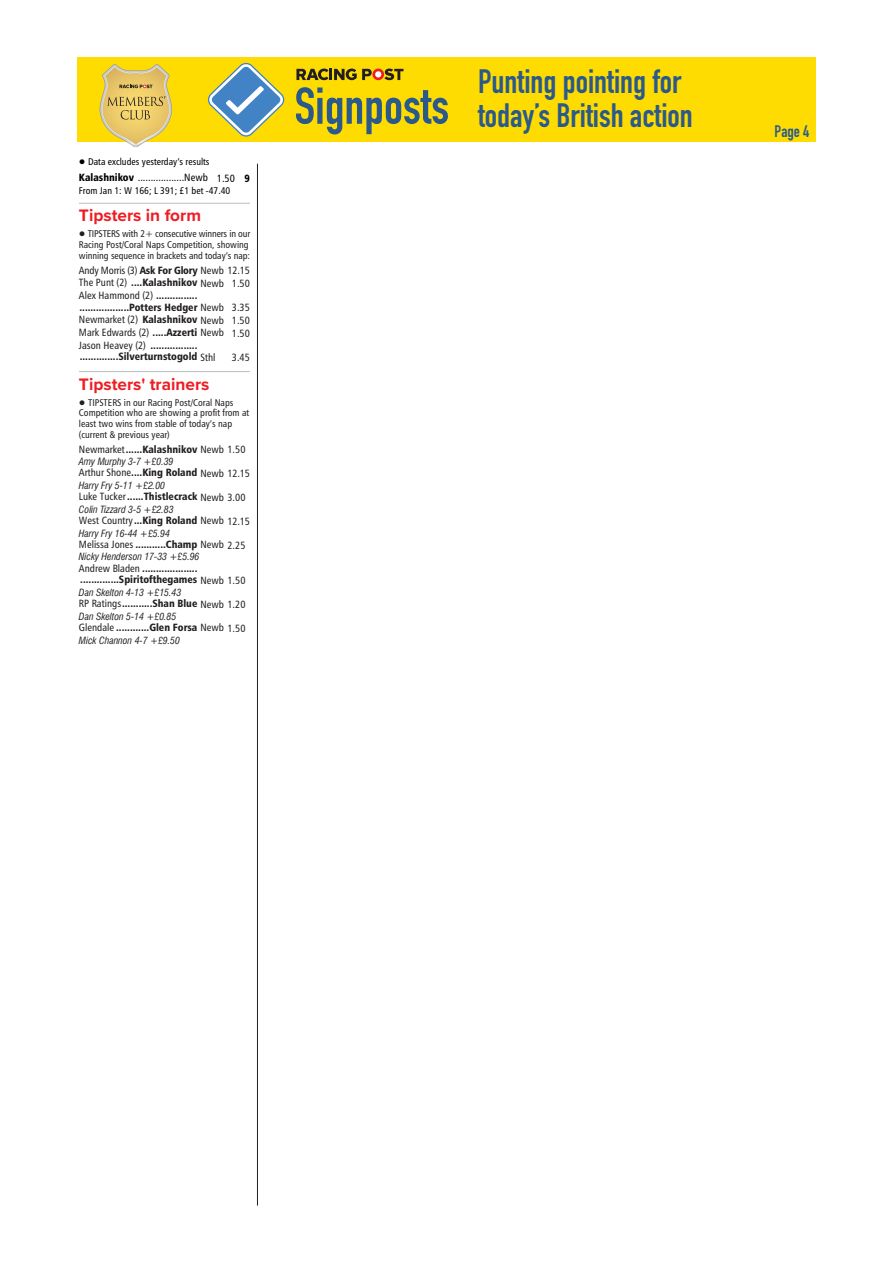
<style>
.page{position:relative;width:893px;height:1263px;background:#fff}
.page>*{position:absolute;margin:0;border:0;box-sizing:border-box;transform-origin:0 0}
.t1{font:51px "DIN Engschrift Std";color:#2b5a8a}
.t2{font:33.3px/34.5px "DIN Engschrift Std";color:#2b5a8a}
.t3{font:700 17.25px "Proxima Nova";color:#ee1d23}
.t4{font:16.5px "DIN Engschrift Std";color:#2b5a8a}
.t5{font:10.5px/12.8px "Humanist 777 BT Roman Condensed B";color:#231f20}
.t6{font:10.5px/11.6px "Humanist 777 BT Black Condensed B";color:#231f20}
.t7{font:10.5px "Humanist 777 BT Roman Condensed B";color:#000}
.t8{font:9.75px/10.8px "Humanist 777 BT Roman Condensed B";color:#231f20}
.t9{font:italic condensed 9.75px "Swiss 721 BT";color:#231f20}
.t10{font:9.75px "Humanist 777 BT Roman Condensed B";color:#000}
.s1{font-family:"Newspaper Pi BT"}
.s2{font-family:"Humanist 777 BT Black Condensed B"}
.s3{font-family:"Humanist 777 BT Roman Condensed B"}
</style>
<div class="page">
<hr style="left:257px;top:164px;width:1px;height:1041px;background:#231f20">
<div style="left:77px;top:57px;width:738px;height:85px;background:#ffdc01"></div>
<svg style="left:208px;top:63px;width:76px;height:74px"></svg>
<svg style="left:99px;top:64px;width:74px;height:83px"></svg>
<svg style="left:296px;top:69px;width:107px;height:11px"></svg>
<hr style="left:79px;top:203px;width:171px;height:1px;background:#bcbdc0">
<hr style="left:79px;top:371px;width:171px;height:1px;background:#bcbdc0">
<p class="t10" style="left:79px;top:158px;width:132px"><span class="s1">•</span> Data excludes yesterday’s results</p>
<p class="t7" style="left:79px;top:173px;width:173px"><span class="s2">Kalashnikov</span> ..................Newb 1.50 <span class="s2">9</span></p>
<p class="t10" style="left:79px;top:186px;width:153px">From Jan 1: W 166; L 391; £1 bet -47.40</p>
<h3 class="t3" style="left:79px;top:208px;width:124px">Tipsters in form</h3>
<p class="t8" style="left:79px;top:229px;width:173px"><span class="s1">•</span> TIPSTERS with 2+ consecutive winners in our<br>Racing Post/Coral Naps Competition, showing winning sequence in brackets and today’s nap:</p>
<p class="t5" style="left:79px;top:264px;width:173px">Andy Morris (3) <span class="s2">Ask For Glory</span> Newb 12.15<br>The Punt (2) <span class="s2">....Kalashnikov</span> Newb 1.50</p>
<p class="t6" style="left:79px;top:291px;width:173px"><span class="s3">Alex Hammond (2)</span> ............... ..................Potters Hedger <span class="s3">Newb 3.35</span></p>
<p class="t5" style="left:79px;top:314px;width:173px">Newmarket (2) <span class="s2">Kalashnikov</span> Newb 1.50<br>Mark Edwards (2) <span class="s2">.....Azzerti</span> Newb 1.50</p>
<p class="t6" style="left:79px;top:340px;width:138px"><span class="s3">Jason Heavey (2)</span> ................. ..............Silverturnstogold <span class="s3">Sthl</span></p>
<p class="t5" style="left:232px;top:352px;width:20px">3.45</p>
<h3 class="t3" style="left:79px;top:377px;width:132px">Tipsters' trainers</h3>
<p class="t8" style="left:79px;top:397px;width:172px"><span class="s1">•</span> TIPSTERS in our Racing Post/Coral Naps Competition who are showing a profit from at least two wins from stable of today’s nap (current &amp; previous year)</p>
<p class="t5" style="left:79px;top:443px;width:168px">Newmarket<span class="s2">......Kalashnikov</span> Newb 1.50</p>
<p class="t9" style="left:79px;top:458px;width:96px">Amy Murphy 3-7 +£0.39</p>
<p class="t5" style="left:79px;top:467px;width:173px">Arthur Shone<span class="s2">....King Roland</span> Newb 12.15</p>
<p class="t9" style="left:79px;top:481px;width:88px">Harry Fry 5-11 +£2.00</p>
<p class="t5" style="left:79px;top:491px;width:168px">Luke Tucker<span class="s2">......Thistlecrack</span> Newb 3.00</p>
<p class="t9" style="left:79px;top:505px;width:96px">Colin Tizzard 3-5 +£2.83</p>
<p class="t5" style="left:79px;top:515px;width:173px">West Country <span class="s2">...King Roland</span> Newb 12.15</p>
<p class="t9" style="left:79px;top:529px;width:92px">Harry Fry 16-44 +£5.94</p>
<p class="t5" style="left:79px;top:539px;width:168px">Melissa Jones <span class="s2">...........Champ</span> Newb 2.25</p>
<p class="t9" style="left:79px;top:553px;width:122px">Nicky Henderson 17-33 +£5.96</p>
<p class="t6" style="left:79px;top:563px;width:168px"><span class="s3">Andrew Bladen</span> .................... ..............Spiritofthegames <span class="s3">Newb 1.50</span></p>
<p class="t9" style="left:79px;top:588px;width:104px">Dan Skelton 4-13 +£15.43</p>
<p class="t6" style="left:79px;top:599px;width:168px"><span class="s3">RP Ratings</span>...........Shan Blue <span class="s3">Newb 1.20</span></p>
<p class="t9" style="left:79px;top:612px;width:99px">Dan Skelton 5-14 +£0.85</p>
<p class="t6" style="left:79px;top:622px;width:168px"><span class="s3">Glendale</span> ............Glen Forsa <span class="s3">Newb 1.50</span></p>
<p class="t9" style="left:79px;top:636px;width:103px">Mick Channon 4-7 +£9.50</p>
<h1 class="t1" style="left:294px;top:87px;width:156px">Signposts</h1>
<h2 class="t2" style="left:478px;top:67px;width:216px">Punting pointing for today’s British action</h2>
<h3 class="t4" style="left:775px;top:125px;width:36px">Page 4</h3>
</div>
